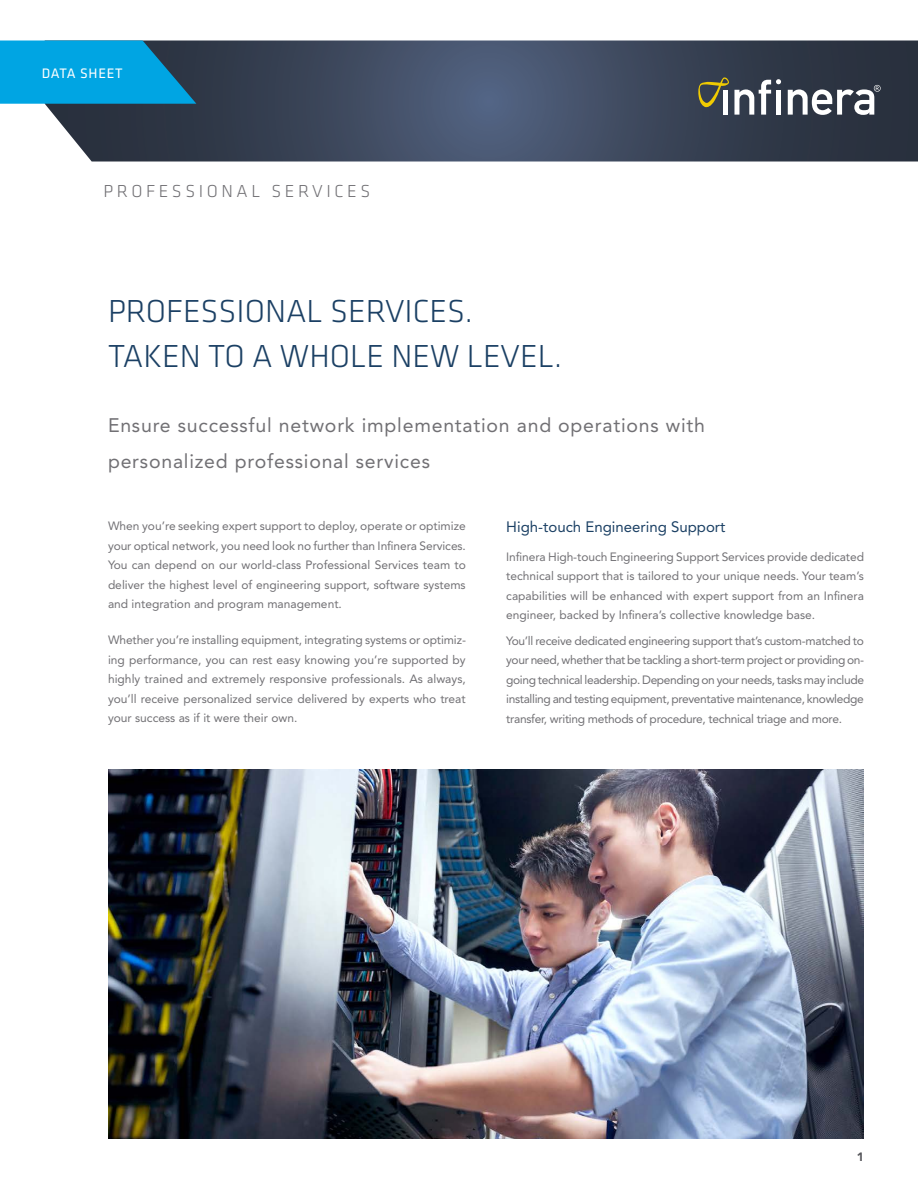
<style>
.page{position:relative;width:918px;height:1188px;background:#fff}
.page>*{position:absolute;margin:0;border:0;box-sizing:border-box;transform-origin:0 0}
.t1{font:300 33px/45px "Klavika";color:#1b4064}
.t2{font:19.5px/36px "Avenir LT Std";letter-spacing:.04em;color:#717074}
.t3{font:300 18px "Klavika";letter-spacing:.2em;color:#717074}
.t4{font:15px "Avenir LT Std";color:#1b4064}
.t5{font:14.25px "Klavika";letter-spacing:.05em;color:#fff}
.t6{font:12px/19.5px "Avenir LT Std";color:#717074;text-align:justify}
.t7{font:900 12px "Avenir LT Std";color:#55565a}
</style>
<div class="page">
<svg style="left:45px;top:40px;width:873px;height:122px;background:#3e495c"></svg>
<svg style="left:0;top:40px;width:196px;height:64px;background:#0796cd"></svg>
<img style="left:108px;top:770px;width:756px;height:368px">
<svg style="left:788px;top:85px;width:93px;height:30px"></svg>
<svg style="left:698px;top:77px;width:83px;height:38px"></svg>
<p class="t5" style="left:42px;top:64px;width:83px">DATA SHEET</p>
<h3 class="t3" style="left:104px;top:180px;width:268px">PROFESSIONAL SERVICES</h3>
<h1 class="t1" style="left:108px;top:288px;width:456px">PROFESSIONAL SERVICES.<br>TAKEN TO A WHOLE NEW LEVEL.</h1>
<h2 class="t2" style="left:108px;top:407px;width:599px">Ensure successful network implementation and operations with personalized professional services</h2>
<p class="t6" style="left:108px;top:516px;width:359px">When you’re seeking expert support to deploy, operate or optimize your optical network, you need look no further than Infinera Services.<br>You can depend on our world-class Professional Services team to deliver the highest level of engineering support, software systems and integration and program management.</p>
<p class="t6" style="left:108px;top:630px;width:359px">Whether you’re installing equipment, integrating systems or optimiz&shy;ing performance, you can rest easy knowing you’re supported by highly trained and extremely responsive professionals. As always, you’ll receive personalized service delivered by experts who treat your success as if it were their own.</p>
<p class="t4" style="left:506px;top:519px;width:221px">High-touch Engineering Support</p>
<p class="t6" style="left:506px;top:547px;width:359px">Infinera High-touch Engineering Support Services provide dedicated technical support that is tailored to your unique needs. Your team’s capabilities will be enhanced with expert support from an Infinera engineer, backed by Infinera’s collective knowledge base.</p>
<p class="t6" style="left:506px;top:631px;width:359px">You’ll receive dedicated engineering support that’s custom-matched to your need, whether that be tackling a short-term project or providing on&shy;going technical leadership. Depending on your needs, tasks may include installing and testing equipment, preventative maintenance, knowledge transfer, writing methods of procedure, technical triage and more.</p>
<p class="t7" style="left:857px;top:1150px;width:9px">1</p>
</div>
